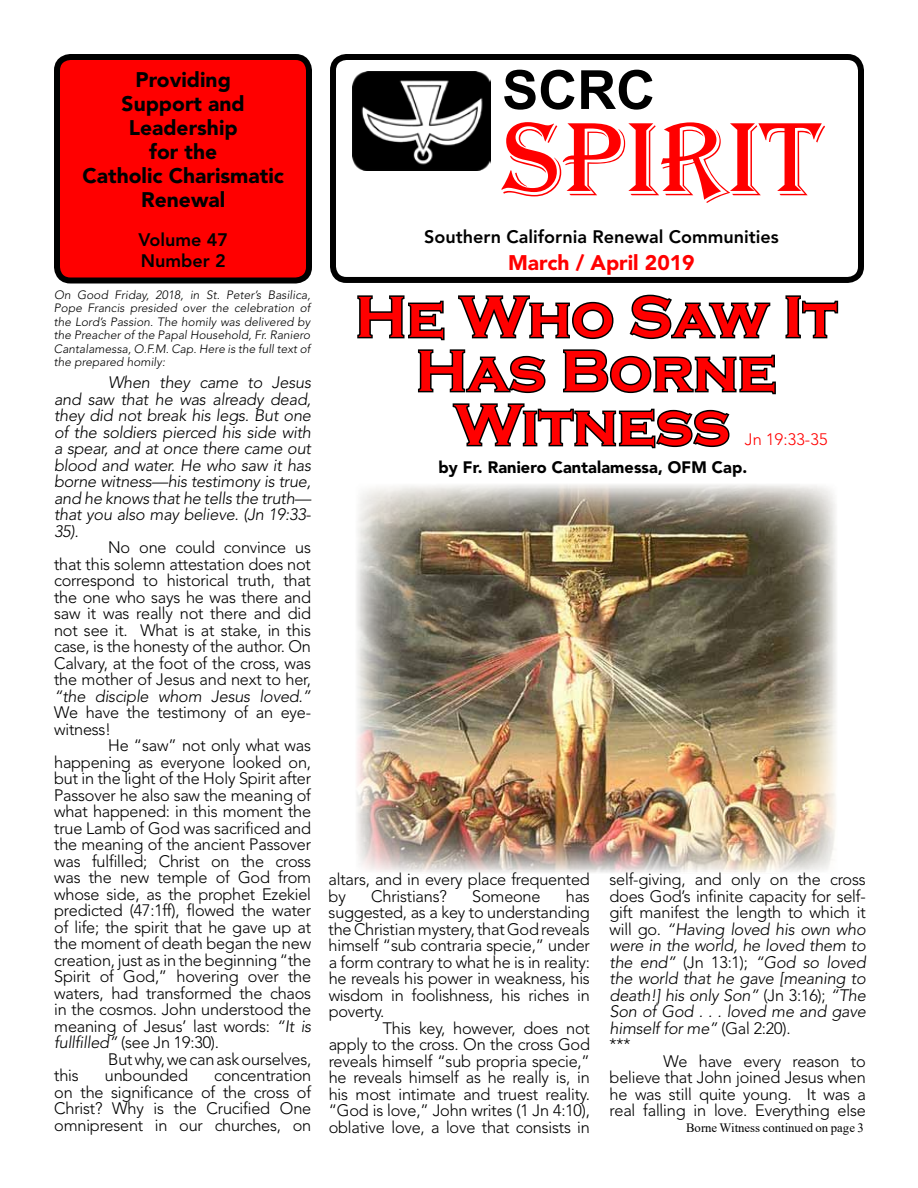
<style>
.page{position:relative;width:918px;height:1188px;background:#fff}
.page>*{position:absolute;margin:0;border:0;box-sizing:border-box;transform-origin:0 0}
.t1{font:108px "Algerian";color:#f00}
.t2{font:700 60px/54px "Copperplate T";color:#f00;text-align:center}
.t3{font:700 54px "Arial";color:#000}
.t4{font:900 21px/24px "Avenir LT Std";color:#000;text-align:center}
.t5{font:900 21px "Avenir LT Std";color:#f00}
.t6{font:800 18px/21px "Avenir LT Std";color:#000}
.t7{font:300 16.5px/16.5px "Avenir LT Std";letter-spacing:-.02em;color:#000;text-align:justify}
.t8{font:italic 300 16.5px/16.5px "Avenir LT Std";letter-spacing:-.02em;color:#000;text-align:justify}
.t9{font:900 16.5px "Avenir LT Std";color:#000}
.t10{font:300 16.5px "Avenir LT Std";color:#f00}
.t11{font:12.75px "Times New Roman";color:#000}
.t12{font:italic 300 12px/13.5px "Avenir LT Std";color:#000;text-align:justify}
.s1{font-style:italic}
.s2{font-style:normal}
</style>
<div class="page">
<div style="left:57px;top:57px;width:252px;height:223px;background:#f00;border-radius:14px"></div>
<div style="left:54px;top:54px;width:258px;height:230px;border:6px solid #000;border-radius:14px"></div>
<div style="left:330px;top:54px;width:534px;height:229px;border:6px solid #000;border-radius:14px"></div>
<img style="left:352px;top:71px;width:138px;height:100px">
<img style="left:356px;top:484px;width:481px;height:389px">
<svg style="left:357px;top:295px;width:88px;height:46px"></svg>
<svg style="left:458px;top:295px;width:156px;height:45px"></svg>
<svg style="left:629px;top:294px;width:142px;height:46px"></svg>
<svg style="left:785px;top:295px;width:54px;height:44px"></svg>
<svg style="left:417px;top:349px;width:129px;height:45px"></svg>
<svg style="left:563px;top:349px;width:213px;height:46px"></svg>
<svg style="left:452px;top:403px;width:278px;height:46px"></svg>
<p class="t4" style="left:83px;top:68px;width:203px">Providing<br>Support and<br>Leadership<br>for the<br>Catholic Charismatic<br>Renewal</p>
<p class="t6" style="left:138px;top:229px;width:91px">Volume 47<br>Number 2</p>
<p class="t12" style="left:54px;top:288px;width:258px">On Good Friday, 2018, in St. Peter’s Basilica, Pope Francis presided over the celebration of the Lord’s Passion. The homily was delivered by the Preacher of the Papal Household, Fr. Raniero Cantalamessa, O.F.M. Cap. Here is the full text of the prepared homily:</p>
<p class="t8" style="left:54px;top:375px;width:259px;text-indent:54px">When they came to Jesus and saw that he was already dead, they did not break his legs. But one of the soldiers pierced his side with a spear, and at once there came out blood and water. He who saw it has borne witness—his testimony is true, and he knows that he tells the truth— that you also may believe. (Jn 19:33- 35).</p>
<p class="t7" style="left:54px;top:539px;width:259px;text-indent:54px">No one could convince us that this solemn attestation does not correspond to historical truth, that the one who says he was there and saw it was really not there and did not see it. What is at stake, in this case, is the honesty of the author. On Calvary, at the foot of the cross, was the mother of Jesus and next to her,</p>
<p class="t8" style="left:54px;top:688px;width:259px">“the disciple whom Jesus loved.”</p>
<p class="t7" style="left:54px;top:704px;width:259px">We have the testimony of an eye&shy;witness!</p>
<p class="t7" style="left:54px;top:737px;width:259px;text-indent:54px">He “saw” not only what was happening as everyone looked on, but in the light of the Holy Spirit after Passover he also saw the meaning of what happened: in this moment the true Lamb of God was sacrificed and the meaning of the ancient Passover was fulfilled; Christ on the cross was the new temple of God from whose side, as the prophet Ezekiel predicted (47:1ff), flowed the water of life; the spirit that he gave up at the moment of death began the new creation, just as in the beginning “the Spirit of God,” hovering over the waters, had transformed the chaos in the cosmos. John understood the meaning of Jesus’ last words: <span class="s1">“It is fullfilled”</span> (see Jn 19:30).</p>
<p class="t7" style="left:108px;top:1051px;width:205px">But why, we can ask ourselves,</p>
<p class="t7" style="left:54px;top:1067px;width:27px">this</p>
<p class="t7" style="left:105px;top:1067px;width:85px">unbounded</p>
<p class="t7" style="left:54px;top:1067px;width:259px;text-indent:160px">concentration on the significance of the cross of Christ? Why is the Crucified One omnipresent in our churches, on</p>
<h3 class="t3" style="left:502px;top:52px;width:154px">SCRC</h3>
<h1 class="t1" style="left:502px;top:99px;width:322px">SPIRIT</h1>
<p class="t6" style="left:424px;top:226px;width:356px">Southern California Renewal Communities</p>
<p class="t5" style="left:508px;top:250px;width:188px">March / April 2019</p>
<h2 class="t2" style="left:355px;top:291px;width:483px">He Who Saw It<br>Has Borne<br>Witness</h2>
<p class="t10" style="left:745px;top:429px;width:85px">Jn 19:33-35</p>
<p class="t9" style="left:438px;top:457px;width:311px">by Fr. Raniero Cantalamessa, OFM Cap.</p>
<p class="t7" style="left:329px;top:871px;width:263px">altars, and in every place frequented by</p>
<p class="t7" style="left:329px;top:888px;width:263px;text-indent:237px">has suggested, as a key to understanding the Christian mystery, that God reveals himself “sub contraria specie,” under a form contrary to what he is in reality: he reveals his power in weakness, his wisdom in foolishness, his riches in poverty.</p>
<p class="t7" style="left:329px;top:1020px;width:263px;text-indent:54px">This key, however, does not apply to the cross. On the cross God reveals himself “sub propria specie,” he reveals himself as he really is, in his most intimate and truest reality. “God is love,” John writes (1 Jn 4:10), oblative love, a love that consists in</p>
<p class="t7" style="left:371px;top:888px;width:78px">Christians?</p>
<p class="t7" style="left:472px;top:888px;width:70px">Someone</p>
<p class="t8" style="left:610px;top:871px;width:258px;text-align:left"><span class="s2">self-giving, and only on the cross does God’s infinite capacity for self&shy;gift manifest the length to which it will go.</span> “Having loved his own who were in the world, he loved them to the end” <span class="s2">(Jn 13:1);</span> “God so loved the world that he gave [meaning to death!] his only Son” <span class="s2">(Jn 3:16);</span> “The<br>Son of God . . . loved me and gave himself for me” <span class="s2">(Gal 2:20).<br>***</span></p>
<p class="t7" style="left:610px;top:1053px;width:258px;text-indent:54px">We have every reason to believe that John joined Jesus when he was still quite young. It was a real falling in love. Everything else</p>
<p class="t11" style="left:686px;top:1119px;width:179px">Borne Witness continued on page 3</p>
</div>
